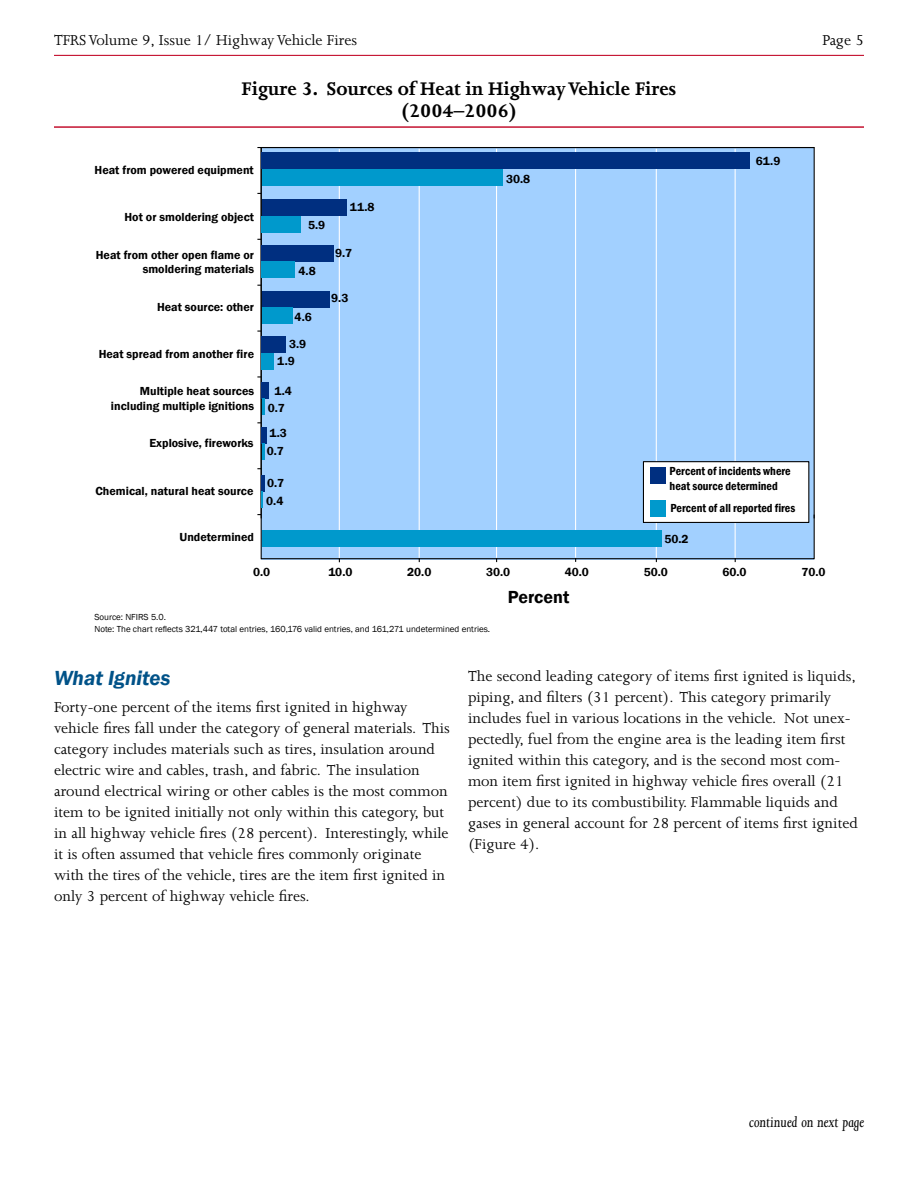
<style>
.page{position:relative;width:918px;height:1188px;background:#fff}
.page>*{position:absolute;margin:0;border:0;box-sizing:border-box;transform-origin:0 0}
.Table_Title{font:700 21px/22.5px "Joanna MT Std";color:#000;text-align:center}
.Text_Head_2{font:italic 600 21px "Franklin Gothic";color:#005288}
.t1{font:600 18px "Franklin Gothic";color:#000}
.t2{font:16.5px/21px "Joanna MT Std";color:#000}
.t3{font:italic 16.5px "Joanna MT Std";color:#000}
.t4{font:600 12px/17.4px "Franklin Gothic";color:#000}
.t5{font:600 condensed 12px/14.4px "Franklin Gothic";color:#000}
.Table_Notes{font:9px "Franklin Gothic";color:#000}
</style>
<div class="page">
<hr style="left:54px;top:55px;width:810px;height:1px;background:#c41230">
<hr style="left:54px;top:126px;width:810px;height:2px;background:#c41230">
<div style="left:261px;top:148px;width:553px;height:412px;background:#a2d0ff"></div>
<hr style="left:261px;top:148px;width:1px;height:367px;background:#000">
<svg style="left:257px;top:514px;width:5px;height:4px"></svg>
<div style="left:262px;top:427px;width:5px;height:17px;background:#002f80"></div>
<hr style="left:262px;top:444px;width:3px;height:16px;background:#09c">
<div style="left:262px;top:382px;width:7px;height:17px;background:#002f80"></div>
<hr style="left:262px;top:399px;width:3px;height:16px;background:#09c">
<hr style="left:735px;top:149px;width:1px;height:409px;background:#fff">
<hr style="left:656px;top:149px;width:1px;height:409px;background:#fff">
<hr style="left:575px;top:149px;width:1px;height:409px;background:#fff">
<hr style="left:496px;top:149px;width:1px;height:409px;background:#fff">
<hr style="left:419px;top:149px;width:1px;height:409px;background:#fff">
<hr style="left:339px;top:149px;width:1px;height:409px;background:#fff">
<div style="left:643px;top:462px;width:166px;height:60px;background:#fff"></div>
<div style="left:643px;top:461px;width:166px;height:62px;border:1px solid #000"></div>
<div style="left:650px;top:467px;width:15px;height:16px;background:#002f80"></div>
<div style="left:650px;top:500px;width:15px;height:17px;background:#09c"></div>
<hr style="left:262px;top:475px;width:3px;height:17px;background:#002f80">
<svg style="left:262px;top:492px;width:1px;height:16px"></svg>
<div style="left:262px;top:531px;width:400px;height:16px;background:#09c"></div>
<div style="left:262px;top:153px;width:488px;height:16px;background:#002f80"></div>
<div style="left:262px;top:169px;width:241px;height:16px;background:#09c"></div>
<div style="left:262px;top:200px;width:84px;height:16px;background:#002f80"></div>
<div style="left:262px;top:216px;width:39px;height:16px;background:#09c"></div>
<div style="left:262px;top:245px;width:72px;height:17px;background:#002f80"></div>
<div style="left:262px;top:262px;width:33px;height:16px;background:#09c"></div>
<div style="left:262px;top:291px;width:68px;height:16px;background:#002f80"></div>
<div style="left:262px;top:307px;width:30px;height:17px;background:#09c"></div>
<div style="left:262px;top:337px;width:24px;height:16px;background:#002f80"></div>
<div style="left:262px;top:353px;width:12px;height:16px;background:#09c"></div>
<p class="t2" style="left:54px;top:30px;width:305px">TFRS Volume 9, Issue 1/ Highway Vehicle Fires</p>
<p class="t2" style="left:823px;top:30px;width:43px">Page 5</p>
<p class="Table_Title" style="left:242px;top:77px;width:436px">Figure 3. Sources of Heat in Highway Vehicle Fires (2004–2006)</p>
<p class="t4" style="left:95px;top:162px;width:161px">Heat from powered equipment</p>
<p class="t4" style="left:125px;top:208px;width:131px">Hot or smoldering object</p>
<p class="t4" style="left:96px;top:248px;width:160px;line-height:14.4px;text-align:right">Heat from other open flame or smoldering materials</p>
<p class="t4" style="left:157px;top:299px;width:99px">Heat source: other</p>
<p class="t4" style="left:99px;top:345px;width:157px">Heat spread from another fire</p>
<p class="t4" style="left:111px;top:384px;width:145px;line-height:14.4px;text-align:right">Multiple heat sources including multiple ignitions</p>
<p class="t4" style="left:149px;top:434px;width:106px">Explosive, fireworks</p>
<p class="t4" style="left:308px;top:217px;width:19px">5.9</p>
<p class="t4" style="left:299px;top:262px;width:19px">4.8</p>
<p class="t4" style="left:350px;top:199px;width:26px">11.8</p>
<p class="t4" style="left:335px;top:245px;width:19px">9.7</p>
<p class="t4" style="left:295px;top:308px;width:19px">4.6</p>
<p class="t4" style="left:277px;top:335px;width:30px;text-indent:12px">3.9<br>1.9</p>
<p class="t4" style="left:268px;top:382px;width:26px;text-align:center">1.4<br>0.7</p>
<p class="t4" style="left:267px;top:425px;width:22px">1.3<br>0.7</p>
<p class="t4" style="left:331px;top:289px;width:19px">9.3</p>
<p class="t4" style="left:95px;top:483px;width:160px">Chemical, natural heat source</p>
<p class="t4" style="left:266px;top:475px;width:19px">0.7<br>0.4</p>
<p class="t4" style="left:179px;top:528px;width:76px">Undetermined</p>
<p class="t4" style="left:506px;top:170px;width:26px">30.8</p>
<p class="t4" style="left:756px;top:152px;width:26px">61.9</p>
<p class="t5" style="left:670px;top:464px;width:123px">Percent of incidents where heat source determined</p>
<p class="t5" style="left:670px;top:501px;width:126px">Percent of all reported fires</p>
<p class="t4" style="left:664px;top:530px;width:26px">50.2</p>
<p class="t4" style="left:253px;top:563px;width:19px">0.0</p>
<p class="t4" style="left:801px;top:563px;width:26px">70.0</p>
<p class="t4" style="left:328px;top:563px;width:26px">10.0</p>
<p class="t4" style="left:407px;top:563px;width:26px">20.0</p>
<p class="t4" style="left:486px;top:563px;width:26px">30.0</p>
<p class="t4" style="left:565px;top:563px;width:26px">40.0</p>
<p class="t4" style="left:644px;top:563px;width:26px">50.0</p>
<p class="t4" style="left:723px;top:563px;width:26px">60.0</p>
<p class="Table_Notes" style="left:94px;top:612px;width:73px">Source: NFIRS 5.0.</p>
<p class="Table_Notes" style="left:94px;top:624px;width:397px">Note: The chart reflects 321,447 total entries, 160,176 valid entries, and 161,271 undetermined entries.</p>
<p class="t1" style="left:508px;top:586px;width:63px">Percent</p>
<p class="Text_Head_2" style="left:54px;top:664px;width:118px">What Ignites</p>
<p class="t2" style="left:54px;top:696px;width:397px">Forty-one percent of the items first ignited in highway vehicle fires fall under the category of general materials. This category includes materials such as tires, insulation around electric wire and cables, trash, and fabric. The insulation around electrical wiring or other cables is the most common item to be ignited initially not only within this category, but in all highway vehicle fires (28 percent). Interestingly, while it is often assumed that vehicle fires commonly originate with the tires of the vehicle, tires are the item first ignited in only 3 percent of highway vehicle fires.</p>
<p class="t2" style="left:468px;top:665px;width:391px">The second leading category of items first ignited is liquids, piping, and filters (31 percent). This category primarily includes fuel in various locations in the vehicle. Not unex&shy;pectedly, fuel from the engine area is the leading item first ignited within this category, and is the second most com&shy;mon item first ignited in highway vehicle fires overall (21 percent) due to its combustibility. Flammable liquids and gases in general account for 28 percent of items first ignited (Figure 4).</p>
<p class="t3" style="left:749px;top:1113px;width:116px">continued on next page</p>
</div>
